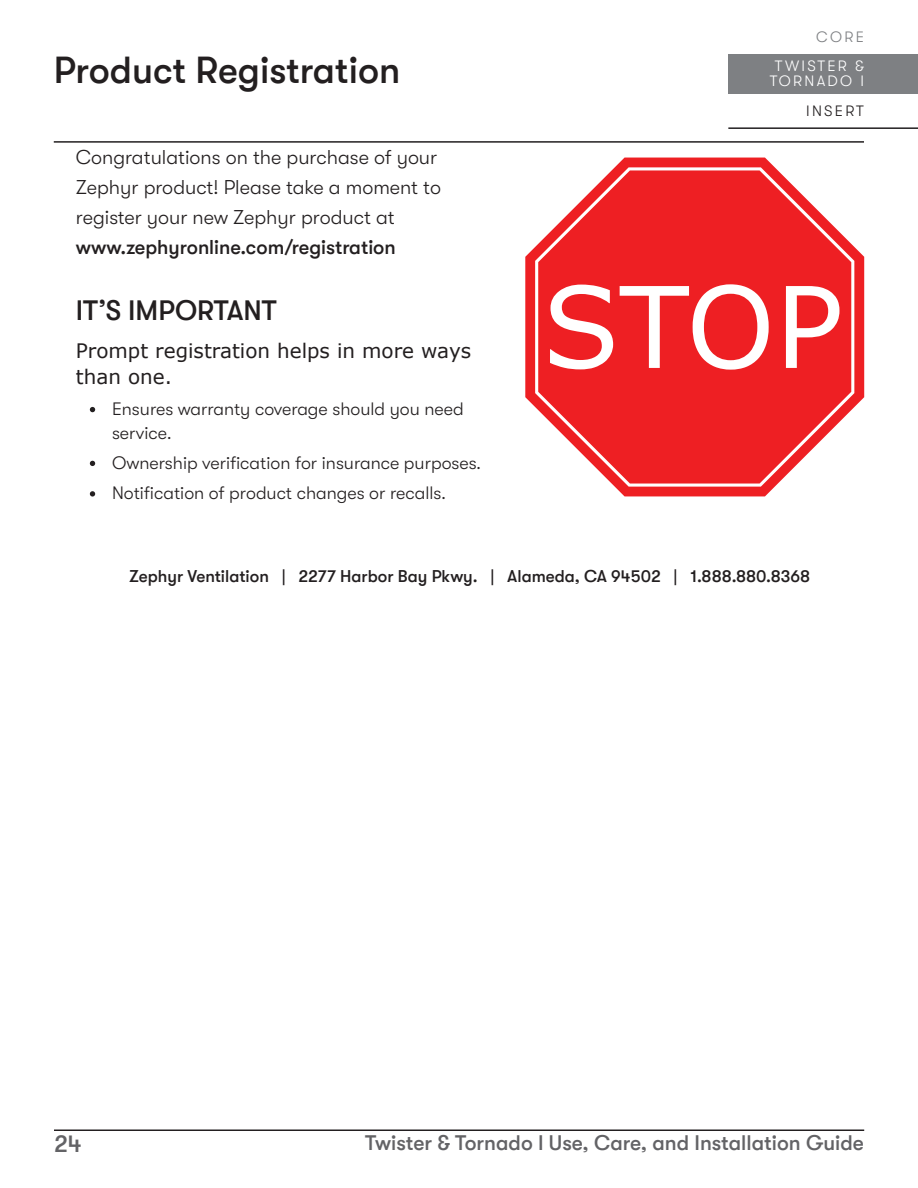
<style>
.page{position:relative;width:918px;height:1188px;background:#fff}
.page>*{position:absolute;margin:0;border:0;box-sizing:border-box;transform-origin:0 0}
.t1{font:500 37.5px "GT Walsheim";color:#231f20}
.t2{font:500 27.9px "GT Walsheim";color:#231f20}
.t3{font:500 24px "GT Walsheim";color:#636366}
.t4{font:500 21px "GT Walsheim";color:#636366}
.t5{font:300 19.95px/30px "GT Walsheim";color:#231f20}
.t6{font:19.95px/26px "Verdana";color:#231f20}
.t7{font:500 19.95px "GT Walsheim";color:#231f20}
.t8{font:300 18px/24px "GT Walsheim";color:#231f20}
.t9{font:500 16.95px "GT Walsheim";color:#231f20}
.t10{font:300 15px/15px "GT Walsheim";letter-spacing:.15em;color:#fff;text-align:center}
.t11{font:300 15px "GT Walsheim";letter-spacing:.15em;color:#231f20}
.t12{font:300 15px "GT Walsheim";color:#7e8083}
</style>
<div class="page">
<hr style="left:54px;top:141px;width:810px;height:2px;background:#231f20">
<hr style="left:54px;top:1130px;width:810px;height:1px;background:#231f20">
<div style="left:728px;top:54px;width:190px;height:40px;background:#7e8083"></div>
<hr style="left:728px;top:127px;width:190px;height:2px;background:#231f20">
<svg style="left:525px;top:158px;width:339px;height:338px"></svg>
<svg style="left:538px;top:170px;width:313px;height:314px;fill:#ee1f23"></svg>
<svg style="left:90px;top:407px;width:5px;height:5px"></svg>
<svg style="left:90px;top:461px;width:5px;height:5px"></svg>
<svg style="left:90px;top:491px;width:5px;height:6px"></svg>
<h1 class="t1" style="left:54px;top:49px;width:348px">Product Registration</h1>
<p class="t5" style="left:76px;top:142px;width:367px">Congratulations on the purchase of your<br>Zephyr product! Please take a moment to register your new Zephyr product at</p>
<p class="t7" style="left:76px;top:236px;width:321px">www.zephyronline.com/registration</p>
<h2 class="t2" style="left:76px;top:295px;width:202px">IT’S IMPORTANT</h2>
<p class="t6" style="left:76px;top:337px;width:397px">Prompt registration helps in more ways than one.</p>
<p class="t8" style="left:112px;top:397px;width:353px">Ensures warranty coverage should you need service.</p>
<p class="t8" style="left:112px;top:448px;width:371px;line-height:30px">Ownership verification for insurance purposes.<br>Notification of product changes or recalls.</p>
<p class="t12" style="left:816px;top:28px;width:49px">CORE</p>
<p class="t10" style="left:770px;top:59px;width:96px">TWISTER &amp;<br>TORNADO I</p>
<p class="t11" style="left:806px;top:102px;width:59px">INSERT</p>
<p class="t9" style="left:129px;top:567px;width:683px">Zephyr Ventilation | 2277 Harbor Bay Pkwy. | Alameda, CA 94502 | 1.888.880.8368</p>
<h3 class="t3" style="left:54px;top:1131px;width:29px">24</h3>
<p class="t4" style="left:365px;top:1131px;width:500px">Twister &amp; Tornado I Use, Care, and Installation Guide</p>
</div>
